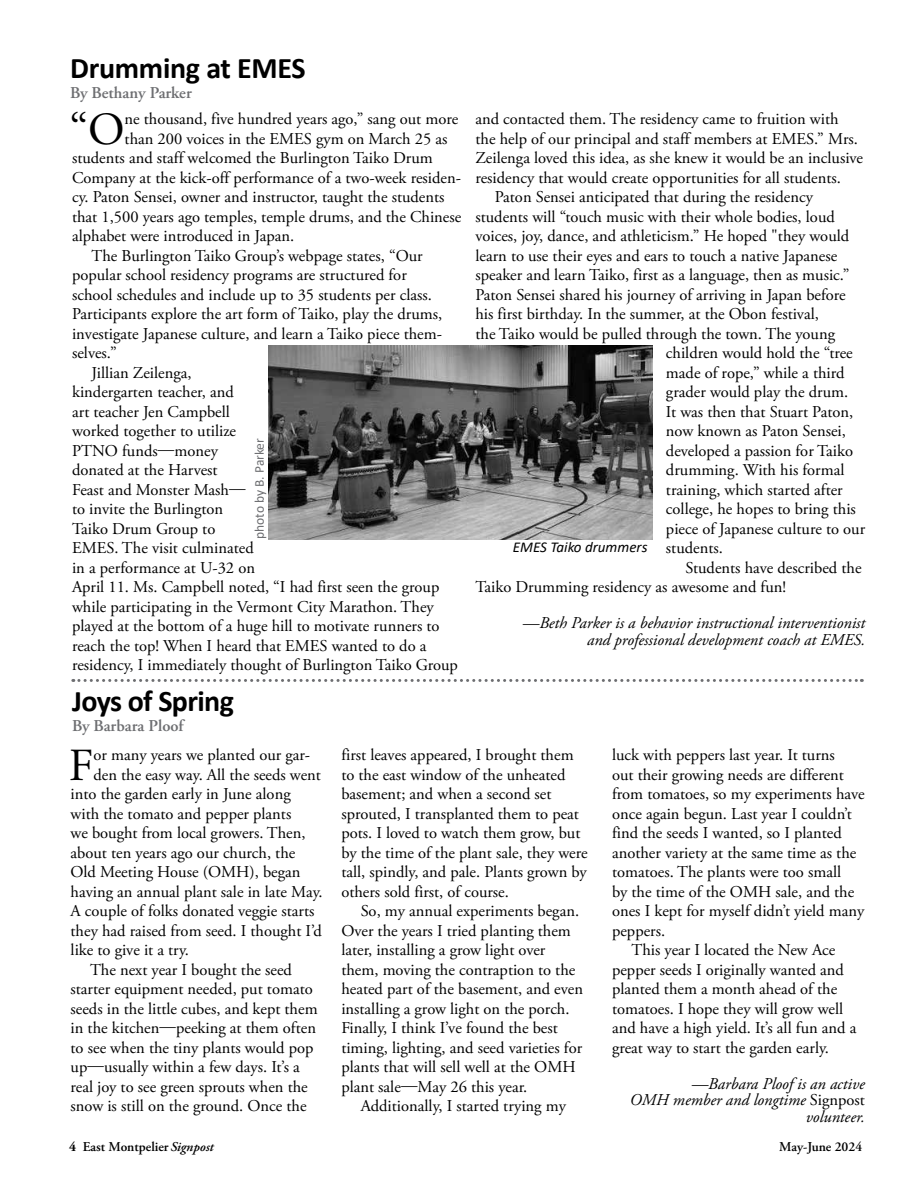
<style>
.page{position:relative;width:918px;height:1188px;background:#fff}
.page>*{position:absolute;margin:0;border:0;box-sizing:border-box;transform-origin:0 0}
.t1{font:45.9px "Adobe Garamond Pro";color:#000}
.t2{font:700 30px "Calibri";letter-spacing:-.02em;color:#000}
.t3{font:16.5px/19.5px "Adobe Garamond Pro";color:#000}
.t4{font:italic 16.5px/16.5px "Adobe Garamond Pro";color:#000;text-align:right}
.t5{font:600 16.5px "Adobe Garamond Pro";letter-spacing:-.015em;color:#6d6e71}
.t6{font:italic 15px "Calibri";color:#000}
.t7{font:600 13.5px "Adobe Garamond Pro";color:#000}
.t8{font:13.5px "Calibri";color:#6d6e71}
.s1{font-style:normal}
.s2{font-weight:700}
.s3{font-style:italic}
</style>
<div class="page">
<svg style="left:73px;top:679px;width:789px;height:3px"></svg>
<img style="left:268px;top:346px;width:384px;height:193px">
<h2 class="t2" style="left:70px;top:47px;width:237px">Drumming at EMES</h2>
<p class="t5" style="left:70px;top:83px;width:123px">By Bethany Parker</p>
<h1 class="t1" style="left:70px;top:102px;width:57px">“O</h1>
<p class="t3" style="left:125px;top:110px;width:335px">ne thousand, five hundred years ago,” sang out more</p>
<p class="t3" style="left:125px;top:129px;width:324px">than 200 voices in the EMES gym on March 25 as</p>
<p class="t3" style="left:72px;top:149px;width:362px">students and staff welcomed the Burlington Taiko Drum</p>
<p class="t3" style="left:72px;top:168px;width:390px">Company at the kick-off performance of a two-week residen-</p>
<p class="t3" style="left:72px;top:188px;width:374px">cy. Paton Sensei, owner and instructor, taught the students</p>
<p class="t3" style="left:72px;top:207px;width:391px">that 1,500 years ago temples, temple drums, and the Chinese</p>
<p class="t3" style="left:72px;top:227px;width:224px">alphabet were introduced in Japan.</p>
<p class="t3" style="left:92px;top:246px;width:333px">The Burlington Taiko Group’s webpage states, “Our</p>
<p class="t3" style="left:72px;top:266px;width:336px">popular school residency programs are structured for</p>
<p class="t3" style="left:72px;top:285px;width:361px">school schedules and include up to 35 students per class.</p>
<p class="t3" style="left:72px;top:305px;width:372px">Participants explore the art form of Taiko, play the drums,</p>
<p class="t3" style="left:72px;top:324px;width:371px">investigate Japanese culture, and learn a Taiko piece them-</p>
<p class="t3" style="left:72px;top:344px;width:46px">selves.”</p>
<p class="t3" style="left:92px;top:363px;width:102px">Jillian Zeilenga,</p>
<p class="t3" style="left:72px;top:383px;width:163px">kindergarten teacher, and</p>
<p class="t3" style="left:72px;top:402px;width:159px">art teacher Jen Campbell</p>
<p class="t3" style="left:72px;top:422px;width:165px">worked together to utilize</p>
<p class="t3" style="left:72px;top:441px;width:147px">PTNO funds—money</p>
<p class="t3" style="left:72px;top:461px;width:147px">donated at the Harvest</p>
<p class="t3" style="left:72px;top:480px;width:175px">Feast and Monster Mash—</p>
<p class="t3" style="left:72px;top:500px;width:153px">to invite the Burlington</p>
<p class="t3" style="left:72px;top:519px;width:145px">Taiko Drum Group to</p>
<p class="t3" style="left:72px;top:539px;width:183px">EMES. The visit culminated</p>
<p class="t3" style="left:72px;top:558px;width:184px">in a performance at U-32 on</p>
<p class="t3" style="left:72px;top:578px;width:369px">April 11. Ms. Campbell noted, “I had first seen the group</p>
<p class="t3" style="left:72px;top:597px;width:363px">while participating in the Vermont City Marathon. They</p>
<p class="t3" style="left:72px;top:617px;width:369px">played at the bottom of a huge hill to motivate runners to</p>
<p class="t3" style="left:72px;top:636px;width:356px">reach the top! When I heard that EMES wanted to do a</p>
<p class="t3" style="left:72px;top:656px;width:387px">residency, I immediately thought of Burlington Taiko Group</p>
<p class="t8" style="left:250px;top:539px;width:102px;rotate:-90deg">photo by B. Parker</p>
<h2 class="t2" style="left:72px;top:680px;width:163px">Joys of Spring</h2>
<p class="t5" style="left:72px;top:716px;width:115px">By Barbara Ploof</p>
<p class="t3" style="left:475px;top:110px;width:365px">and contacted them. The residency came to fruition with</p>
<p class="t3" style="left:475px;top:130px;width:384px">the help of our principal and staff members at EMES.” Mrs.</p>
<p class="t3" style="left:475px;top:149px;width:389px">Zeilenga loved this idea, as she knew it would be an inclusive</p>
<p class="t3" style="left:475px;top:169px;width:367px">residency that would create opportunities for all students.</p>
<p class="t3" style="left:495px;top:188px;width:320px">Paton Sensei anticipated that during the residency</p>
<p class="t3" style="left:475px;top:208px;width:361px">students will “touch music with their whole bodies, loud</p>
<p class="t3" style="left:475px;top:227px;width:375px">voices, joy, dance, and athleticism.” He hoped "they would</p>
<p class="t3" style="left:475px;top:247px;width:363px">learn to use their eyes and ears to touch a native Japanese</p>
<p class="t3" style="left:475px;top:266px;width:376px">speaker and learn Taiko, first as a language, then as music.”</p>
<p class="t3" style="left:475px;top:286px;width:372px">Paton Sensei shared his journey of arriving in Japan before</p>
<p class="t3" style="left:475px;top:305px;width:345px">his first birthday. In the summer, at the Obon festival,</p>
<p class="t3" style="left:475px;top:325px;width:361px">the Taiko would be pulled through the town. The young</p>
<p class="t3" style="left:666px;top:344px;width:188px">children would hold the “tree</p>
<p class="t3" style="left:666px;top:364px;width:180px">made of rope,” while a third</p>
<p class="t3" style="left:666px;top:383px;width:184px">grader would play the drum.</p>
<p class="t3" style="left:666px;top:403px;width:189px">It was then that Stuart Paton,</p>
<p class="t3" style="left:666px;top:422px;width:181px">now known as Paton Sensei,</p>
<p class="t3" style="left:666px;top:442px;width:189px">developed a passion for Taiko</p>
<p class="t3" style="left:666px;top:461px;width:180px">drumming. With his formal</p>
<p class="t3" style="left:666px;top:481px;width:178px">training, which started after</p>
<p class="t3" style="left:666px;top:500px;width:191px">college, he hopes to bring this</p>
<p class="t3" style="left:666px;top:520px;width:201px">piece of Japanese culture to our</p>
<p class="t3" style="left:666px;top:539px;width:58px">students.</p>
<p class="t3" style="left:685px;top:559px;width:178px">Students have described the</p>
<p class="t3" style="left:475px;top:578px;width:312px">Taiko Drumming residency as awesome and fun!</p>
<p class="t4" style="left:523px;top:615px;width:344px">—Beth Parker is a behavior instructional interventionist and professional development coach at EMES.</p>
<p class="t6" style="left:513px;top:536px;width:136px">EMES Taiko drummers</p>
<h1 class="t1" style="left:69px;top:738px;width:26px">F</h1>
<p class="t3" style="left:93px;top:746px;width:217px">or many years we planted our gar-</p>
<p class="t3" style="left:93px;top:765px;width:229px">den the easy way. All the seeds went</p>
<p class="t3" style="left:71px;top:785px;width:222px">into the garden early in June along</p>
<p class="t3" style="left:71px;top:804px;width:222px">with the tomato and pepper plants</p>
<p class="t3" style="left:71px;top:824px;width:236px">we bought from local growers. Then,</p>
<p class="t3" style="left:71px;top:843px;width:226px">about ten years ago our church, the</p>
<p class="t3" style="left:71px;top:863px;width:231px">Old Meeting House (OMH), began</p>
<p class="t3" style="left:71px;top:882px;width:254px">having an annual plant sale in late May.</p>
<p class="t3" style="left:71px;top:902px;width:245px">A couple of folks donated veggie starts</p>
<p class="t3" style="left:71px;top:921px;width:253px">they had raised from seed. I thought I’d</p>
<p class="t3" style="left:71px;top:941px;width:120px">like to give it a try.</p>
<p class="t3" style="left:90px;top:960px;width:203px">The next year I bought the seed</p>
<p class="t3" style="left:71px;top:980px;width:244px">starter equipment needed, put tomato</p>
<p class="t3" style="left:71px;top:999px;width:249px">seeds in the little cubes, and kept them</p>
<p class="t3" style="left:71px;top:1019px;width:247px">in the kitchen—peeking at them often</p>
<p class="t3" style="left:71px;top:1038px;width:244px">to see when the tiny plants would pop</p>
<p class="t3" style="left:71px;top:1058px;width:231px">up—usually within a few days. It’s a</p>
<p class="t3" style="left:71px;top:1077px;width:239px">real joy to see green sprouts when the</p>
<p class="t3" style="left:71px;top:1097px;width:238px">snow is still on the ground. Once the</p>
<p class="t3" style="left:341px;top:746px;width:248px">first leaves appeared, I brought them to the east window of the unheated basement; and when a second set sprouted, I transplanted them to peat pots. I loved to watch them grow, but by the time of the plant sale, they were tall, spindly, and pale. Plants grown by others sold first, of course.</p>
<p class="t3" style="left:341px;top:902px;width:243px;text-indent:19px">So, my annual experiments began.<br>Over the years I tried planting them later, installing a grow light over them, moving the contraption to the heated part of the basement, and even installing a grow light on the porch.<br>Finally, I think I’ve found the best timing, lighting, and seed varieties for plants that will sell well at the OMH plant sale—May 26 this year.</p>
<p class="t3" style="left:361px;top:1097px;width:207px">Additionally, I started trying my</p>
<p class="t3" style="left:612px;top:746px;width:224px">luck with peppers last year. It turns</p>
<p class="t3" style="left:612px;top:766px;width:233px">out their growing needs are different</p>
<p class="t3" style="left:612px;top:785px;width:254px">from tomatoes, so my experiments have</p>
<p class="t3" style="left:612px;top:805px;width:241px">once again begun. Last year I couldn’t</p>
<p class="t3" style="left:612px;top:824px;width:231px">find the seeds I wanted, so I planted</p>
<p class="t3" style="left:612px;top:844px;width:246px">another variety at the same time as the</p>
<p class="t3" style="left:612px;top:863px;width:231px">tomatoes. The plants were too small</p>
<p class="t3" style="left:612px;top:883px;width:244px">by the time of the OMH sale, and the</p>
<p class="t3" style="left:612px;top:902px;width:254px">ones I kept for myself didn’t yield many</p>
<p class="t3" style="left:612px;top:922px;width:55px">peppers.</p>
<p class="t3" style="left:632px;top:941px;width:205px">This year I located the New Ace</p>
<p class="t3" style="left:612px;top:961px;width:233px">pepper seeds I originally wanted and</p>
<p class="t3" style="left:612px;top:980px;width:227px">planted them a month ahead of the</p>
<p class="t3" style="left:612px;top:1000px;width:233px">tomatoes. I hope they will grow well</p>
<p class="t3" style="left:612px;top:1019px;width:246px">and have a high yield. It’s all fun and a</p>
<p class="t3" style="left:612px;top:1039px;width:218px">great way to start the garden early.</p>
<p class="t4" style="left:630px;top:1076px;width:236px">—Barbara Ploof is an active<br>OMH member and longtime <span class="s1">Signpost </span>volunteer.</p>
<p class="t7" style="left:69px;top:1139px;width:146px"><span class="s2">4</span> East Montpelier <span class="s3">Signpost</span></p>
<p class="t7" style="left:779px;top:1139px;width:85px">May-June 2024</p>
</div>
